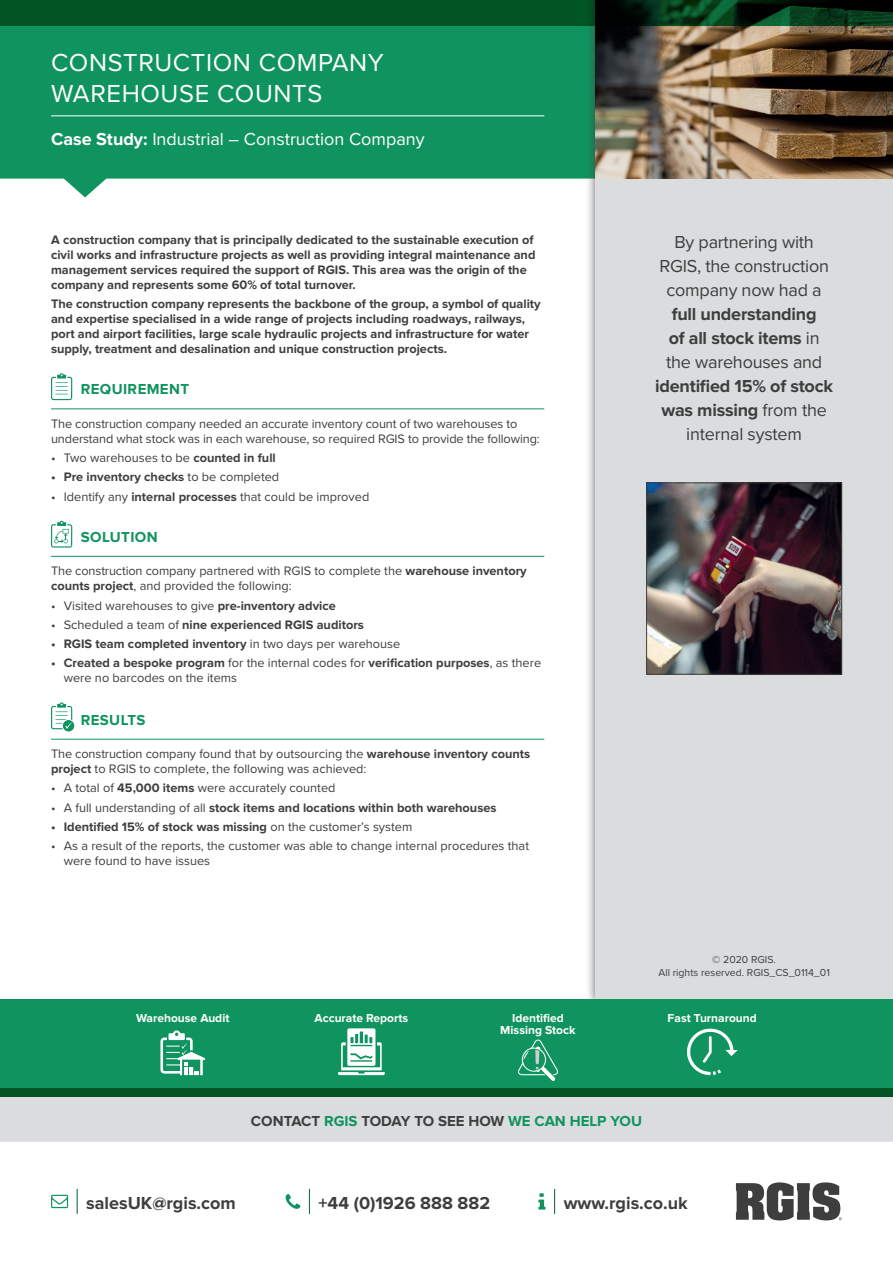
<style>
.page{position:relative;width:893px;height:1263px;background:#fff}
.page>*{position:absolute;margin:0;border:0;box-sizing:border-box;transform-origin:0 0}
.t1{font:25.5px/30.6px "Proxima Nova";letter-spacing:.025em;color:#fff}
.t2{font:700 18px/24px "Proxima Nova";letter-spacing:-.015em;color:#3e3e3f;text-align:center}
.t3{font:18px/24px "Proxima Nova";letter-spacing:-.015em;color:#3e3e3f;text-align:center}
.t4{font:18px "Proxima Nova";color:#fff}
.t5{font:700 15px "Proxima Nova";color:#3e3e3f}
.t6{font:700 15px "Proxima Nova";letter-spacing:.025em;color:#10945f}
.t7{font:700 12.75px/15px "Proxima Nova";color:#3e3e3f}
.t8{font:12.75px/15px "Proxima Nova";color:#3e3e3f}
.t9{font:700 12px "Proxima Nova";color:#fff}
.t10{font:10.5px/12.6px "Proxima Nova";color:#3e3e3f;text-align:center}
.s1{font-weight:700}
.s2{font-weight:400}
.s3{color:#10945f}
</style>
<div class="page">
<svg style="left:554px;top:1189px;width:1px;height:24px"></svg>
<svg style="left:538px;top:1193px;width:7px;height:16px"></svg>
<svg style="left:77px;top:1189px;width:1px;height:24px"></svg>
<svg style="left:51px;top:1195px;width:17px;height:13px"></svg>
<svg style="left:309px;top:1189px;width:1px;height:24px"></svg>
<svg style="left:286px;top:1194px;width:14px;height:15px"></svg>
<svg style="left:736px;top:1182px;width:106px;height:38px"></svg>
<svg style="left:0;top:26px;width:585px;height:171px;background:#299f70"></svg>
<hr style="left:51px;top:116px;width:493px;height:1px;background:#fff">
<hr style="left:51px;top:409px;width:493px;height:1px;background:#10945f">
<hr style="left:51px;top:556px;width:493px;height:1px;background:#10945f">
<hr style="left:51px;top:739px;width:493px;height:1px;background:#10945f">
<svg style="left:51px;top:373px;width:22px;height:27px"></svg>
<svg style="left:51px;top:521px;width:22px;height:27px"></svg>
<svg style="left:51px;top:702px;width:24px;height:30px"></svg>
<div style="left:585px;top:0;width:308px;height:1010px;background:#3e3e3f;opacity:.75"></div>
<div style="left:595px;top:0;width:298px;height:1001px;background:#dbdcde"></div>
<img style="left:648px;top:485px;width:192px;height:187px">
<div style="left:646px;top:483px;width:196px;height:191px;border:1px solid #3e3e3f"></div>
<img style="left:595px;top:26px;width:298px;height:153px">
<svg style="left:0;top:0;width:893px;height:26px;background:#02461e"></svg>
<div style="left:0;top:1097px;width:893px;height:45px;background:#dbdcde"></div>
<div style="left:0;top:999px;width:893px;height:98px;background:#10945f"></div>
<div style="left:0;top:1089px;width:893px;height:8px;background:#015523"></div>
<svg style="left:687px;top:1028px;width:51px;height:47px"></svg>
<svg style="left:338px;top:1028px;width:47px;height:47px"></svg>
<svg style="left:518px;top:1039px;width:40px;height:42px"></svg>
<svg style="left:160px;top:1030px;width:45px;height:45px"></svg>
<h1 class="t1" style="left:51px;top:46px;width:334px">CONSTRUCTION COMPANY<br>WAREHOUSE COUNTS</h1>
<h2 class="t4" style="left:51px;top:125px;width:375px"><span class="s1">Case Study:</span> Industrial – Construction Company</h2>
<p class="t7" style="left:51px;top:233px;width:486px">A construction company that is principally dedicated to the sustainable execution of civil works and infrastructure projects as well as providing integral maintenance and management services required the support of RGIS. This area was the origin of the company and represents some 60% of total turnover.</p>
<p class="t7" style="left:51px;top:297px;width:491px">The construction company represents the backbone of the group, a symbol of quality and expertise specialised in a wide range of projects including roadways, railways, port and airport facilities, large scale hydraulic projects and infrastructure for water supply, treatment and desalination and unique construction projects.</p>
<p class="t6" style="left:81px;top:380px;width:110px">REQUIREMENT</p>
<p class="t8" style="left:51px;top:416px;width:490px">The construction company needed an accurate inventory count of two warehouses to understand what stock was in each warehouse, so required RGIS to provide the following:</p>
<p class="t8" style="left:51px;top:450px;width:226px">• Two warehouses to be <span class="s1">counted in full</span></p>
<p class="t7" style="left:51px;top:470px;width:230px">• Pre inventory checks <span class="s2">to be completed</span></p>
<p class="t8" style="left:51px;top:488px;width:320px">• Identify any <span class="s1">internal processes</span> that could be improved</p>
<p class="t6" style="left:81px;top:528px;width:78px">SOLUTION</p>
<p class="t8" style="left:51px;top:563px;width:477px">The construction company partnered with RGIS to complete the <span class="s1">warehouse inventory counts project</span>, and provided the following:</p>
<p class="t8" style="left:51px;top:597px;width:286px">• Visited warehouses to give <span class="s1">pre-inventory advice</span></p>
<p class="t7" style="left:51px;top:618px;width:314px"><span class="s2">• Scheduled a team of</span> nine experienced RGIS auditors</p>
<p class="t7" style="left:51px;top:637px;width:351px">• RGIS team completed inventory <span class="s2">in two days per warehouse</span></p>
<p class="t8" style="left:64px;top:655px;width:479px;text-indent:-13px"><span class="s1">• Created a bespoke program</span> for the internal codes for <span class="s1">verification purposes</span>, as there were no barcodes on the items</p>
<p class="t6" style="left:81px;top:711px;width:66px">RESULTS</p>
<p class="t8" style="left:51px;top:746px;width:481px">The construction company found that by outsourcing the <span class="s1">warehouse inventory counts project</span> to RGIS to complete, the following was achieved:</p>
<p class="t8" style="left:51px;top:780px;width:286px">• A total of <span class="s1">45,000 items</span> were accurately counted</p>
<p class="t7" style="left:51px;top:801px;width:447px"><span class="s2">• A full understanding of all</span> stock items and locations within both warehouses</p>
<p class="t7" style="left:51px;top:820px;width:363px">• Identified 15% of stock was missing <span class="s2">on the customer’s system</span></p>
<p class="t8" style="left:64px;top:838px;width:467px;text-indent:-13px">• As a result of the reports, the customer was able to change internal procedures that were found to have issues</p>
<h2 class="t3" style="left:659px;top:229px;width:171px">By partnering with<br>RGIS, the construction company now had a</h2>
<h2 class="t2" style="left:666px;top:303px;width:158px">full understanding of all stock items <span class="s2">in the warehouses and</span></h2>
<h2 class="t2" style="left:655px;top:375px;width:179px">identified 15% of stock was missing <span class="s2">from the internal system</span></h2>
<p class="t10" style="left:658px;top:953px;width:173px">© 2020 RGIS.<br>All rights reserved. RGIS_CS_0114_01</p>
<p class="t9" style="left:136px;top:1011px;width:95px">Warehouse Audit</p>
<p class="t9" style="left:314px;top:1011px;width:95px">Accurate Reports</p>
<p class="t9" style="left:512px;top:1011px;width:53px">Identified</p>
<p class="t9" style="left:668px;top:1011px;width:91px">Fast Turnaround</p>
<p class="t9" style="left:500px;top:1023px;width:77px">Missing Stock</p>
<p class="t5" style="left:251px;top:1112px;width:393px">CONTACT <span class="s3">RGIS</span> TODAY TO SEE HOW <span class="s3">WE CAN HELP YOU</span></p>
<h2 class="t2" style="left:86px;top:1191px;width:151px">salesUK@rgis.com</h2>
<h2 class="t2" style="left:319px;top:1191px;width:173px">+44 (0)1926 888 882</h2>
<h2 class="t2" style="left:564px;top:1191px;width:126px">www.rgis.co.uk</h2>
</div>
